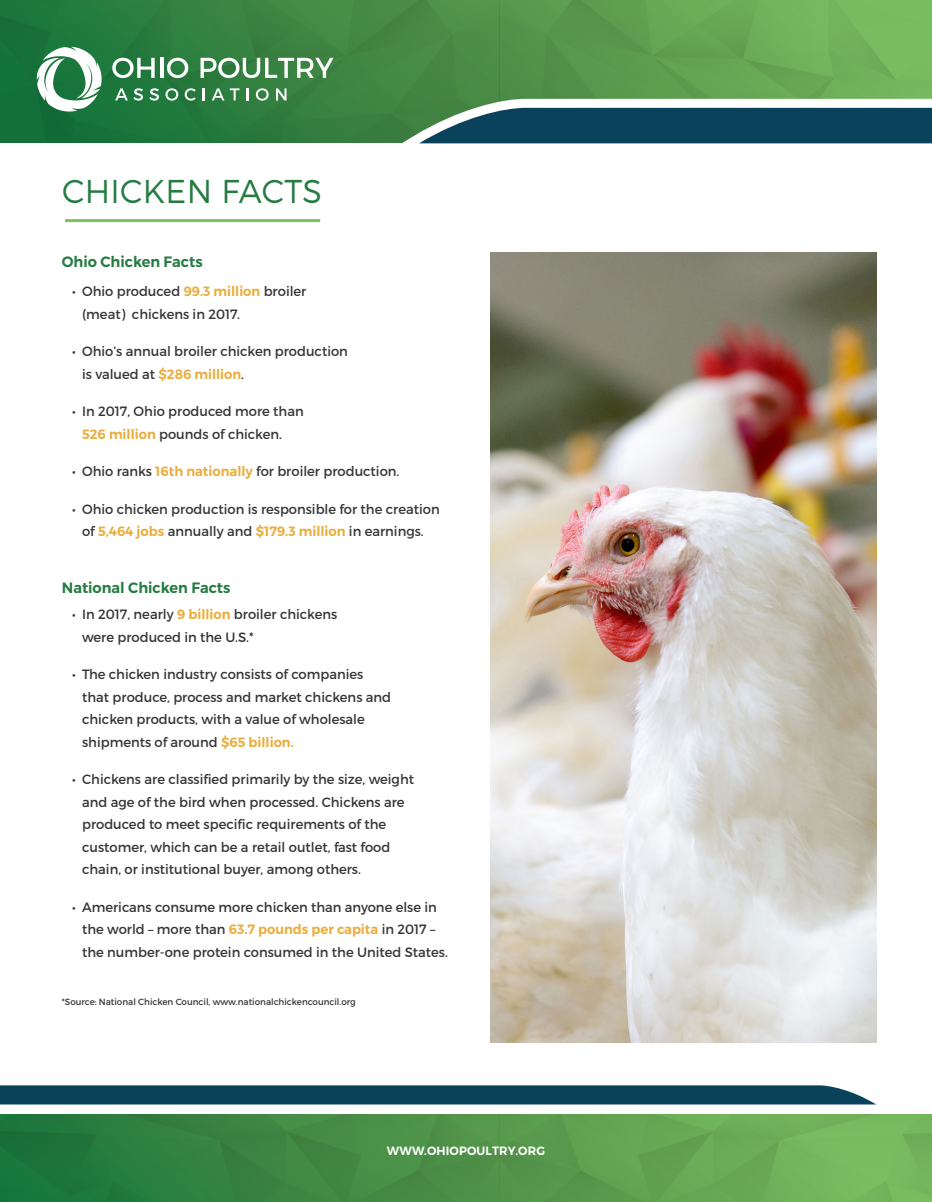
<style>
.page{position:relative;width:932px;height:1202px;background:#fff}
.page>*{position:absolute;margin:0;border:0;box-sizing:border-box;transform-origin:0 0}
.t1{font:300 33px "Montserrat";letter-spacing:.01em;color:#257b42}
.t2{font:600 15px "Montserrat";color:#257b42}
.t3{font:13.5px/22.5px "Montserrat";color:#363536}
.basic{font:600 12px "Montserrat";letter-spacing:.01em;color:#fff}
.Source{font:9px "Montserrat";color:#363536}
.s1{font-weight:600;color:#ebad3c}
</style>
<div class="page">
<img style="left:0;top:0;width:932px;height:143px">
<img style="left:0;top:1114px;width:932px;height:88px">
<svg style="left:37px;top:47px;width:65px;height:64px"></svg>
<svg style="left:115px;top:88px;width:28px;height:13px"></svg>
<svg style="left:149px;top:88px;width:10px;height:13px"></svg>
<svg style="left:165px;top:88px;width:13px;height:13px"></svg>
<svg style="left:185px;top:88px;width:11px;height:13px"></svg>
<svg style="left:203px;top:88px;width:2px;height:12px"></svg>
<svg style="left:212px;top:88px;width:12px;height:12px"></svg>
<svg style="left:230px;top:88px;width:9px;height:12px"></svg>
<svg style="left:246px;top:88px;width:2px;height:12px"></svg>
<svg style="left:256px;top:88px;width:13px;height:13px"></svg>
<svg style="left:276px;top:88px;width:10px;height:12px"></svg>
<svg style="left:112px;top:58px;width:43px;height:20px"></svg>
<hr style="left:160px;top:58px;width:3px;height:20px;background:#fff">
<svg style="left:167px;top:58px;width:21px;height:20px"></svg>
<svg style="left:200px;top:58px;width:133px;height:20px"></svg>
<svg style="left:370px;top:94px;width:562px;height:50px"></svg>
<svg style="left:0;top:1085px;width:876px;height:19px;background:#144962"></svg>
<hr style="left:65px;top:219px;width:255px;height:3px;background:#7bc062">
<img style="left:490px;top:253px;width:386px;height:789px">
<p class="t1" style="left:62px;top:171px;width:262px">CHICKEN FACTS</p>
<p class="t2" style="left:62px;top:253px;width:142px">Ohio Chicken Facts</p>
<p class="t3" style="left:82px;top:280px;width:226px;text-indent:-10px">• Ohio produced <span class="s1">99.3 million</span> broiler (meat) chickens in 2017.</p>
<p class="t3" style="left:82px;top:340px;width:267px;text-indent:-10px">• Ohio’s annual broiler chicken production is valued at <span class="s1">$286 million</span>.</p>
<p class="t3" style="left:82px;top:400px;width:223px;text-indent:-10px">• In 2017, Ohio produced more than<br><span class="s1">526 million</span> pounds of chicken.</p>
<p class="t3" style="left:72px;top:460px;width:329px">• Ohio ranks <span class="s1">16th nationally</span> for broiler production.</p>
<p class="t3" style="left:72px;top:498px;width:369px;text-align:center">• Ohio chicken production is responsible for the creation of <span class="s1">5,464 jobs</span> annually and <span class="s1">$179.3 million</span> in earnings.</p>
<p class="t2" style="left:62px;top:578px;width:170px">National Chicken Facts</p>
<p class="t3" style="left:82px;top:603px;width:257px;text-indent:-10px">• In 2017, nearly <span class="s1">9 billion</span> broiler chickens were produced in the U.S.*</p>
<p class="t3" style="left:82px;top:663px;width:310px;text-indent:-10px">• The chicken industry consists of companies that produce, process and market chickens and chicken products, with a value of wholesale shipments of around <span class="s1">$65 billion.</span></p>
<p class="t3" style="left:82px;top:768px;width:333px;text-indent:-10px">• Chickens are classified primarily by the size, weight and age of the bird when processed. Chickens are produced to meet specific requirements of the customer, which can be a retail outlet, fast food chain, or institutional buyer, among others.</p>
<p class="t3" style="left:82px;top:895px;width:367px;text-indent:-10px">• Americans consume more chicken than anyone else in the world – more than <span class="s1">63.7 pounds per capita</span> in 2017 – the number-one protein consumed in the United States.</p>
<p class="Source" style="left:62px;top:996px;width:295px">*Source: National Chicken Council, www.nationalchickencouncil.org</p>
<p class="basic" style="left:387px;top:1143px;width:159px">WWW.OHIOPOULTRY.ORG</p>
</div>
